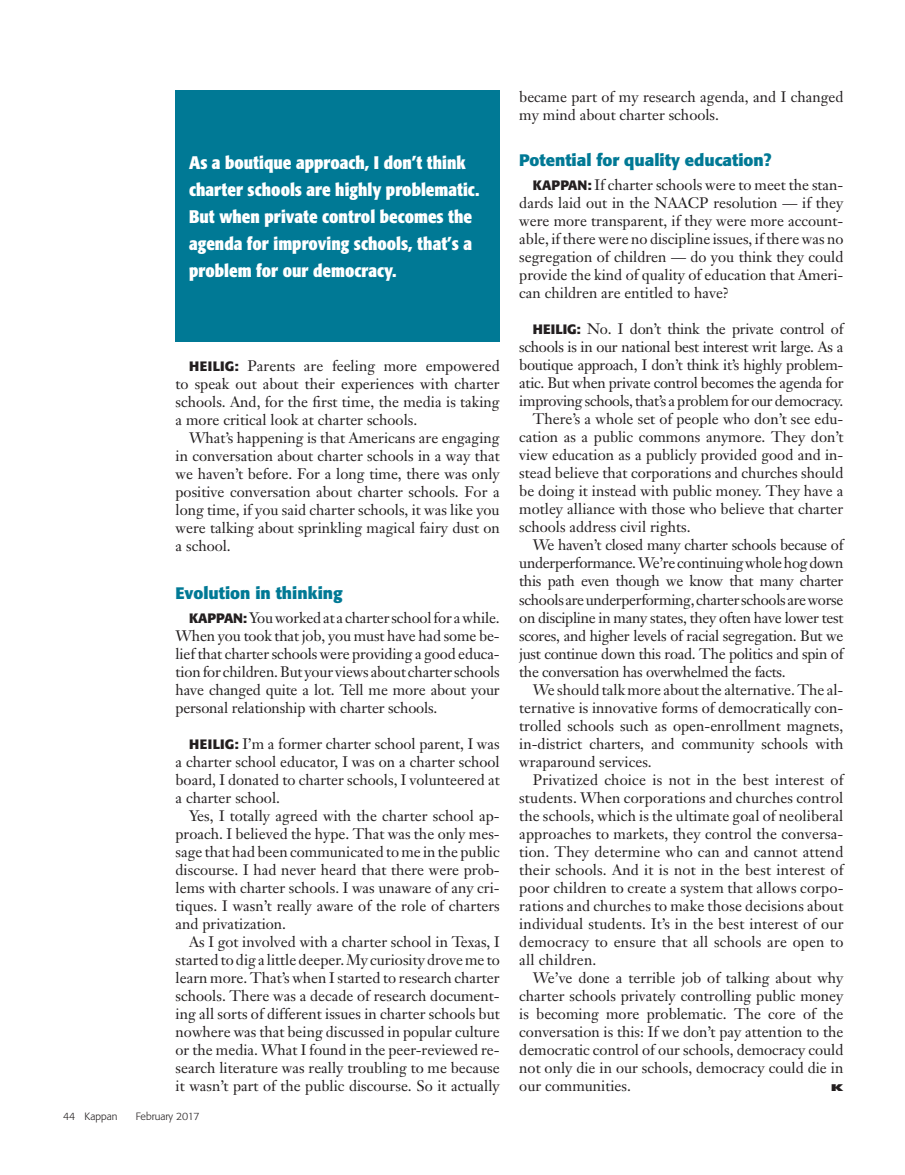
<style>
.page{position:relative;width:905px;height:1175px;background:#fff}
.page>*{position:absolute;margin:0;border:0;box-sizing:border-box;transform-origin:0 0}
.t1{font:700 condensed 18px/27px "Formata";color:#fff}
.t2{font:700 16.5px "Formata";color:#007995}
.t3{font:15px/18px "Janson Text";color:#231f20;text-align:justify}
.t4{font:15px "Janson Text";letter-spacing:-.02em;color:#231f20}
.t5{font:700 13.5px "Formata";color:#231f20}
.t6{font:300 10.5px "Formata";color:#231f20}
.t7{font:800 9px "Futura";color:#231f20;scale:1.7 1}
.s1{font-family:"Formata";font-weight:700;font-size:13.5px}
</style>
<div class="page">
<div style="left:176px;top:90px;width:324px;height:252px;background:#007995"></div>
<p class="t1" style="left:189px;top:149px;width:292px">As a boutique approach, I don’t think charter schools are highly problematic.<br>But when private control becomes the agenda for improving schools, that’s a problem for our democracy.</p>
<p class="t3" style="left:175px;top:356px;width:326px;text-indent:59px"><span class="s1">:</span> Parents are feeling more empowered to speak out about their experiences with charter schools. And, for the first time, the media is taking a more critical look at charter schools.</p>
<p class="t3" style="left:175px;top:428px;width:326px;text-indent:14px">What’s happening is that Americans are engaging in conversation about charter schools in a way that we haven’t before. For a long time, there was only positive conversation about charter schools. For a long time, if you said charter schools, it was like you were talking about sprinkling magical fairy dust on a school.</p>
<p class="t2" style="left:176px;top:583px;width:169px">Evolution in thinking</p>
<p class="t3" style="left:176px;top:608px;width:326px;text-indent:13px"><span class="s1">Kappan:</span> You worked at a charter school for a while.<br>When you took that job, you must have had some be&shy;lief that charter schools were providing a good educa&shy;tion for children. But your views about charter schools have changed quite a lot. Tell me more about your personal relationship with charter schools.</p>
<p class="t5" style="left:189px;top:735px;width:9px">HEILIG</p>
<p class="t5" style="left:189px;top:357px;width:9px">HEILIG</p>
<p class="t3" style="left:176px;top:734px;width:325px;text-indent:59px"><span class="s1">:</span> I’m a former charter school parent, I was a charter school educator, I was on a charter school board, I donated to charter schools, I volunteered at a charter school.</p>
<p class="t3" style="left:176px;top:806px;width:326px;text-indent:14px">Yes, I totally agreed with the charter school ap&shy;proach. I believed the hype. That was the only mes&shy;sage that had been communicated to me in the public discourse. I had never heard that there were prob&shy;lems with charter schools. I was unaware of any cri&shy;tiques. I wasn’t really aware of the role of charters and privatization.</p>
<p class="t3" style="left:176px;top:932px;width:325px;text-indent:14px">As I got involved with a charter school in Texas, I started to dig a little deeper. My curiosity drove me to learn more. That’s when I started to research charter schools. There was a decade of research document&shy;ing all sorts of different issues in charter schools but nowhere was that being discussed in popular culture or the media. What I found in the peer-reviewed re&shy;search literature was really troubling to me because it wasn’t part of the public discourse. So it actually</p>
<p class="t6" style="left:63px;top:1110px;width:56px">44 Kappan</p>
<p class="t6" style="left:136px;top:1110px;width:65px">February 2017</p>
<p class="t3" style="left:519px;top:87px;width:326px">became part of my research agenda, and I changed my mind about charter schools.</p>
<p class="t2" style="left:519px;top:150px;width:254px">Potential for quality education?</p>
<p class="t3" style="left:519px;top:176px;width:326px;text-indent:14px"><span class="s1">Kappan:</span> If charter schools were to meet the stan&shy;dards laid out in the NAACP resolution — if they were more transparent, if they were more account&shy;able, if there were no discipline issues, if there was no segregation of children — do you think they could provide the kind of quality of education that Ameri&shy;can children are entitled to have?</p>
<p class="t5" style="left:532px;top:321px;width:9px">HEILIG</p>
<p class="t4" style="left:576px;top:320px;width:268px"><span class="s1">:</span> No. I don’t think the private control of</p>
<p class="t4" style="left:519px;top:338px;width:325px">schools is in our national best interest writ large. As a</p>
<p class="t4" style="left:519px;top:356px;width:326px">boutique approach, I don’t think it’s highly problem-</p>
<p class="t4" style="left:519px;top:374px;width:326px">atic. But when private control becomes the agenda for</p>
<p class="t4" style="left:519px;top:392px;width:325px">improving schools, that’s a problem for our democracy.</p>
<p class="t3" style="left:532px;top:410px;width:312px">There’s a whole set of people who don’t see edu-</p>
<p class="t3" style="left:519px;top:428px;width:325px">cation as a public commons anymore. They don’t</p>
<p class="t3" style="left:519px;top:446px;width:325px">view education as a publicly provided good and in-</p>
<p class="t3" style="left:519px;top:464px;width:326px">stead believe that corporations and churches should</p>
<p class="t3" style="left:519px;top:482px;width:326px">be doing it instead with public money. They have a</p>
<p class="t3" style="left:519px;top:500px;width:325px">motley alliance with those who believe that charter</p>
<p class="t3" style="left:519px;top:518px;width:173px">schools address civil rights.</p>
<p class="t4" style="left:532px;top:536px;width:312px">We haven’t closed many charter schools because of</p>
<p class="t4" style="left:519px;top:554px;width:326px">underperformance. We’re continuing whole hog down</p>
<p class="t4" style="left:519px;top:572px;width:325px">this path even though we know that many charter</p>
<p class="t4" style="left:519px;top:590px;width:325px">schools are underperforming, charter schools are worse</p>
<p class="t4" style="left:519px;top:608px;width:325px">on discipline in many states, they often have lower test</p>
<p class="t4" style="left:519px;top:626px;width:325px">scores, and higher levels of racial segregation. But we</p>
<p class="t4" style="left:519px;top:644px;width:326px">just continue down this road. The politics and spin of</p>
<p class="t4" style="left:519px;top:662px;width:268px">the conversation has overwhelmed the facts.</p>
<p class="t3" style="left:532px;top:680px;width:312px">We should talk more about the alternative. The al-</p>
<p class="t3" style="left:519px;top:698px;width:325px">ternative is innovative forms of democratically con-</p>
<p class="t3" style="left:519px;top:716px;width:325px">trolled schools such as open-enrollment magnets,</p>
<p class="t3" style="left:519px;top:734px;width:325px">in-district charters, and community schools with</p>
<p class="t3" style="left:519px;top:752px;width:134px">wraparound services.</p>
<p class="t3" style="left:532px;top:770px;width:312px">Privatized choice is not in the best interest of</p>
<p class="t3" style="left:519px;top:788px;width:326px">students. When corporations and churches control</p>
<p class="t3" style="left:519px;top:806px;width:326px">the schools, which is the ultimate goal of neoliberal</p>
<p class="t3" style="left:519px;top:824px;width:326px">approaches to markets, they control the conversa-</p>
<p class="t3" style="left:519px;top:842px;width:326px">tion. They determine who can and cannot attend</p>
<p class="t3" style="left:519px;top:860px;width:326px">their schools. And it is not in the best interest of</p>
<p class="t3" style="left:519px;top:878px;width:326px">poor children to create a system that allows corpo-</p>
<p class="t3" style="left:519px;top:896px;width:325px">rations and churches to make those decisions about</p>
<p class="t3" style="left:519px;top:914px;width:326px">individual students. It’s in the best interest of our</p>
<p class="t3" style="left:519px;top:932px;width:326px">democracy to ensure that all schools are open to</p>
<p class="t3" style="left:519px;top:950px;width:79px">all children.</p>
<p class="t3" style="left:532px;top:968px;width:312px">We’ve done a terrible job of talking about why</p>
<p class="t3" style="left:519px;top:986px;width:326px">charter schools privately controlling public money</p>
<p class="t3" style="left:519px;top:1004px;width:325px">is becoming more problematic. The core of the</p>
<p class="t3" style="left:519px;top:1022px;width:325px">conversation is this: If we don’t pay attention to the</p>
<p class="t3" style="left:519px;top:1040px;width:326px">democratic control of our schools, democracy could</p>
<p class="t3" style="left:519px;top:1058px;width:325px">not only die in our schools, democracy could die in</p>
<p class="t3" style="left:519px;top:1076px;width:113px">our communities.</p>
<p class="t7" style="left:830px;top:1081px;width:9px">K</p>
</div>
